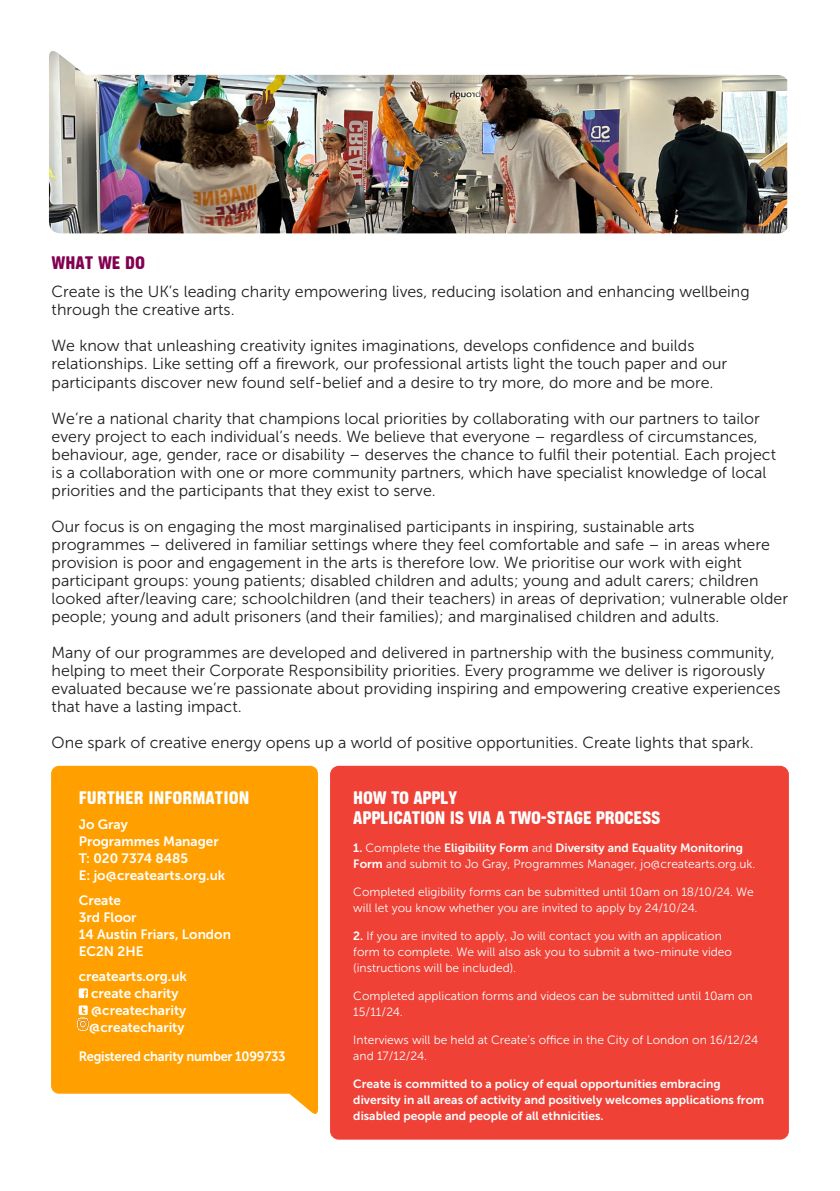
<style>
.page{position:relative;width:840px;height:1191px;background:#fff}
.page>*{position:absolute;margin:0;border:0;box-sizing:border-box;transform-origin:0 0}
.Subtitle_2{font:22px "Ketchupa";letter-spacing:-.01em;color:#fff}
.t1{font:22px "Ketchupa";color:#820050}
.t2{font:16px/18px "Museo Sans 300";color:#231f20}
.Bodycopy{font:13.6px "Museo Sans 700";color:#fff}
.Bodycopy-2{font:13.6px "Museo Sans 700";letter-spacing:-.02em;color:#fff;scale:.95 1}
.Subtitle_2-2{font:13.6px "Museo Sans 700";color:#fff}
.t3{font:12px/16px "Museo Sans 300";color:#fff}
.t4{font:12px/16px "Museo Sans 700";color:#fff}
.s1{font-family:"Museo Sans 700"}
</style>
<div class="page">
<div style="left:51px;top:766px;width:267px;height:327px;background:#ffa000;border-radius:8px"></div>
<svg style="left:269px;top:1088px;width:49px;height:26px"></svg>
<svg style="left:79px;top:988px;width:9px;height:10px"></svg>
<svg style="left:77px;top:1005px;width:12px;height:25px"></svg>
<div style="left:330px;top:766px;width:458px;height:373px;background:#ef4136;border-radius:9px"></div>
<img style="left:49px;top:51px;width:737px;height:182px">
<p class="t1" style="left:52px;top:252px;width:95px">WHAT WE DO</p>
<p class="t2" style="left:52px;top:283px;width:699px">Create is the UK’s leading charity empowering lives, reducing isolation and enhancing wellbeing through the creative arts.</p>
<p class="t2" style="left:52px;top:337px;width:676px">We know that unleashing creativity ignites imaginations, develops confidence and builds relationships. Like setting off a firework, our professional artists light the touch paper and our participants discover new found self-belief and a desire to try more, do more and be more.</p>
<p class="t2" style="left:52px;top:409px;width:725px">We’re a national charity that champions local priorities by collaborating with our partners to tailor every project to each individual’s needs. We believe that everyone – regardless of circumstances, behaviour, age, gender, race or disability – deserves the chance to fulfil their potential. Each project is a collaboration with one or more community partners, which have specialist knowledge of local priorities and the participants that they exist to serve.</p>
<p class="t2" style="left:52px;top:517px;width:737px">Our focus is on engaging the most marginalised participants in inspiring, sustainable arts programmes – delivered in familiar settings where they feel comfortable and safe – in areas where provision is poor and engagement in the arts is therefore low. We prioritise our work with eight participant groups: young patients; disabled children and adults; young and adult carers; children looked after/leaving care; schoolchildren (and their teachers) in areas of deprivation; vulnerable older people; young and adult prisoners (and their families); and marginalised children and adults.</p>
<p class="t2" style="left:52px;top:643px;width:730px">Many of our programmes are developed and delivered in partnership with the business community, helping to meet their Corporate Responsibility priorities. Every programme we deliver is rigorously evaluated because we’re passionate about providing inspiring and empowering creative experiences that have a lasting impact.</p>
<p class="t2" style="left:52px;top:733px;width:703px">One spark of creative energy opens up a world of positive opportunities. Create lights that spark.</p>
<p class="Subtitle_2" style="left:79px;top:786px;width:172px">FURTHER INFORMATION</p>
<p class="Subtitle_2-2" style="left:79px;top:816px;width:50px">Jo Gray</p>
<p class="Bodycopy" style="left:79px;top:833px;width:141px">Programmes Manager</p>
<p class="Bodycopy" style="left:79px;top:850px;width:111px">T: 020 7374 8485</p>
<p class="Bodycopy" style="left:79px;top:867px;width:148px">E: jo@createarts.org.uk</p>
<p class="Bodycopy" style="left:79px;top:892px;width:44px">Create</p>
<p class="Bodycopy" style="left:79px;top:909px;width:59px">3rd Floor</p>
<p class="Bodycopy" style="left:79px;top:926px;width:154px">14 Austin Friars, London</p>
<p class="Bodycopy" style="left:79px;top:943px;width:66px">EC2N 2HE</p>
<p class="Bodycopy" style="left:79px;top:969px;width:110px">createarts.org.uk</p>
<p class="Bodycopy" style="left:91px;top:985px;width:89px">create charity</p>
<p class="Bodycopy" style="left:91px;top:1002px;width:97px">@createcharity</p>
<p class="Bodycopy" style="left:89px;top:1019px;width:97px">@createcharity</p>
<p class="Bodycopy-2" style="left:79px;top:1048px;width:219px">Registered charity number 1099733</p>
<p class="Subtitle_2" style="left:353px;top:786px;width:105px">HOW TO APPLY</p>
<p class="Subtitle_2" style="left:353px;top:806px;width:309px">APPLICATION IS VIA A TWO-STAGE PROCESS</p>
<p class="t3" style="left:353px;top:839px;width:403px"><span class="s1">1.</span> Complete the <span class="s1">Eligibility Form</span> and <span class="s1">Diversity and Equality Monitoring<br>Form</span> and submit to Jo Gray, Programmes Manager, jo@createarts.org.uk.</p>
<p class="t3" style="left:353px;top:883px;width:402px">Completed eligibility forms can be submitted until 10am on 18/10/24. We will let you know whether you are invited to apply by 24/10/24.</p>
<p class="t3" style="left:353px;top:927px;width:380px"><span class="s1">2.</span> If you are invited to apply, Jo will contact you with an application form to complete. We will also ask you to submit a two-minute video (instructions will be included).</p>
<p class="t3" style="left:353px;top:987px;width:400px">Completed application forms and videos can be submitted until 10am on<br>15/11/24.</p>
<p class="t3" style="left:353px;top:1031px;width:406px">Interviews will be held at Create’s office in the City of London on 16/12/24 and 17/12/24.</p>
<p class="t4" style="left:353px;top:1075px;width:412px">Create is committed to a policy of equal opportunities embracing diversity in all areas of activity and positively welcomes applications from disabled people and people of all ethnicities.</p>
</div>
